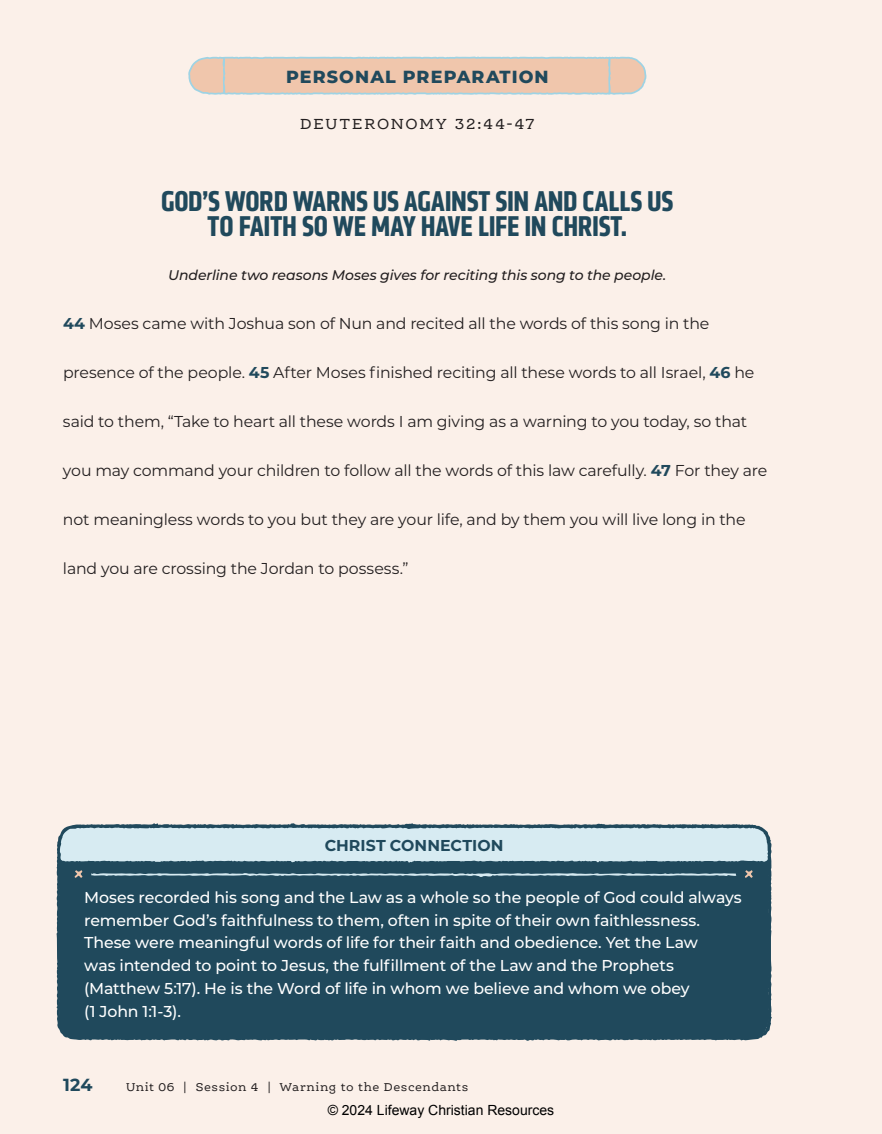
<style>
.page{position:relative;width:882px;height:1134px;background:#fbf0e9}
.page>*{position:absolute;margin:0;border:0;box-sizing:border-box;transform-origin:0 0}
.t1{font:700 29.75px/24.5px "Klavika Condensed";letter-spacing:-.01em;color:#20495c;text-align:center}
.t2{font:800 17.5px "Montserrat";letter-spacing:.065em;color:#20495c}
.t3{font:700 17.5px "Montserrat";color:#20495c}
.t4{font:15.75px "Montserrat";letter-spacing:-.01em;color:#231f20}
.t5{font:500 15.75px/22.8px "Montserrat";letter-spacing:-.01em;color:#fff}
.t6{font:15.75px "Ernestine Pro";letter-spacing:.105em;color:#231f20}
.t7{font:700 15.75px "Montserrat";letter-spacing:.005em;color:#20495c}
.t8{font:italic 500 14px "Montserrat";letter-spacing:-.005em;color:#231f20}
.t9{font:14px "Arial";color:#000}
.t10{font:12.25px "Ernestine Pro";letter-spacing:.04em;color:#231f20}
.s1{font-weight:700;color:#20495c}
</style>
<div class="page">
<svg style="left:188px;top:56px;width:459px;height:39px"></svg>
<svg style="left:189px;top:57px;width:457px;height:37px;background:#e8c7b2"></svg>
<svg style="left:56px;top:823px;width:716px;height:218px;background:#3f6475"></svg>
<svg style="left:91px;top:873px;width:645px;height:4px;background:#7595a2"></svg>
<svg style="left:75px;top:870px;width:7px;height:8px"></svg>
<svg style="left:745px;top:870px;width:8px;height:8px"></svg>
<p class="t2" style="left:286px;top:64px;width:264px">PERSONAL PREPARATION</p>
<p class="t6" style="left:300px;top:114px;width:236px">DEUTERONOMY 32:44-47</p>
<h1 class="t1" style="left:161px;top:189px;width:514px">GOD’S WORD WARNS US AGAINST SIN AND CALLS US<br>TO FAITH SO WE MAY HAVE LIFE IN CHRIST.</h1>
<p class="t8" style="left:168px;top:266px;width:500px">Underline two reasons Moses gives for reciting this song to the people.</p>
<p class="t4" style="left:63px;top:313px;width:648px"><span class="s1">44</span> Moses came with Joshua son of Nun and recited all the words of this song in the</p>
<p class="t4" style="left:63px;top:362px;width:693px">presence of the people. <span class="s1">45</span> After Moses finished reciting all these words to all Israel, <span class="s1">46</span> he</p>
<p class="t4" style="left:63px;top:411px;width:686px">said to them, “Take to heart all these words I am giving as a warning to you today, so that</p>
<p class="t4" style="left:63px;top:460px;width:706px">you may command your children to follow all the words of this law carefully. <span class="s1">47</span> For they are</p>
<p class="t4" style="left:63px;top:509px;width:684px">not meaningless words to you but they are your life, and by them you will live long in the</p>
<p class="t4" style="left:63px;top:558px;width:347px">land you are crossing the Jordan to possess.”</p>
<p class="t7" style="left:325px;top:834px;width:180px">CHRIST CONNECTION</p>
<p class="t5" style="left:84px;top:885px;width:659px">Moses recorded his song and the Law as a whole so the people of God could always remember God’s faithfulness to them, often in spite of their own faithlessness.<br>These were meaningful words of life for their faith and obedience. Yet the Law<br>was intended to point to Jesus, the fulfillment of the Law and the Prophets (Matthew 5:17). He is the Word of life in whom we believe and whom we obey<br>(1 John 1:1-3).</p>
<p class="t3" style="left:63px;top:1072px;width:31px">124</p>
<p class="t10" style="left:126px;top:1080px;width:344px">Unit 06 | Session 4 | Warning to the Descendants</p>
<p class="t9" style="left:328px;top:1101px;width:228px">© 2024 Lifeway Christian Resources</p>
</div>
